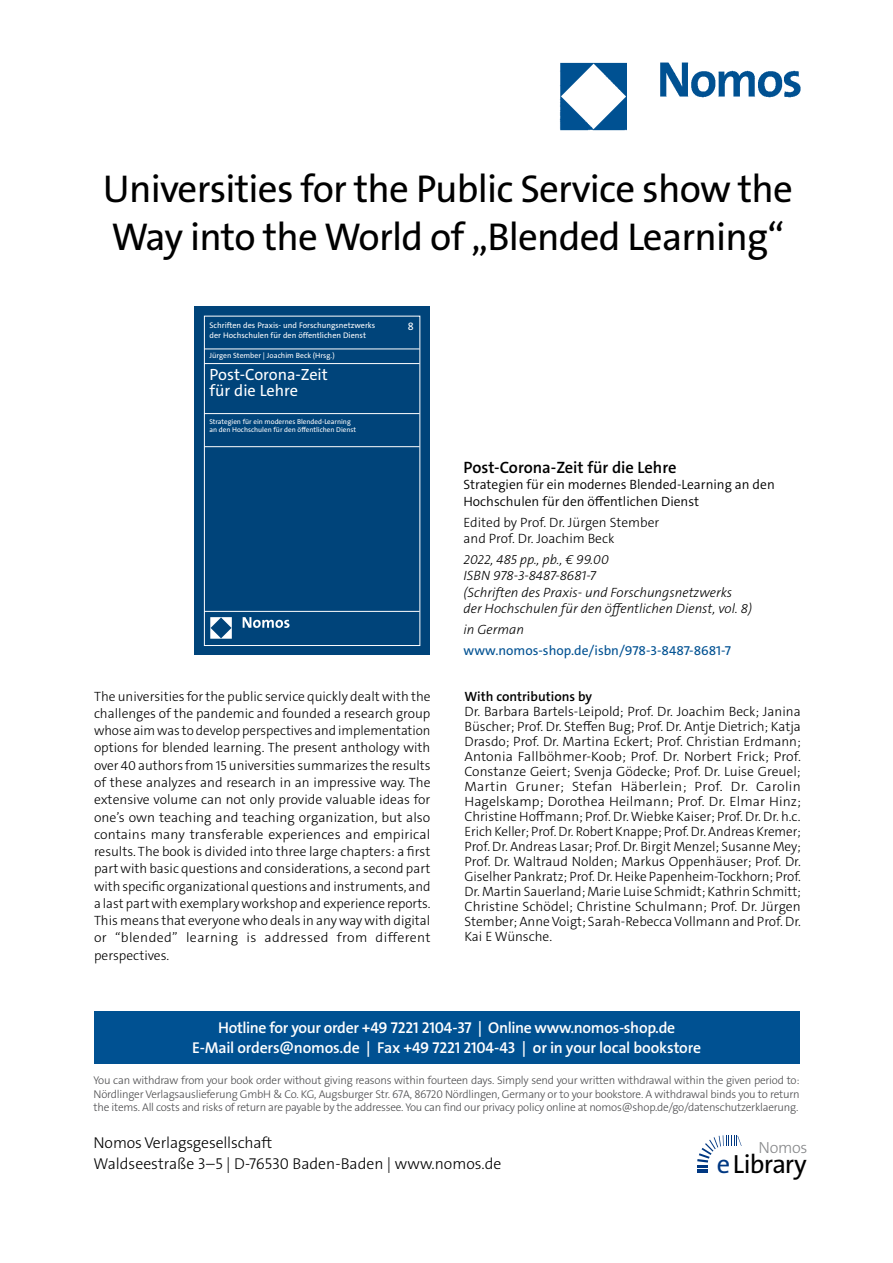
<style>
.page{position:relative;width:893px;height:1263px;background:#fff}
.page>*{position:absolute;margin:0;border:0;box-sizing:border-box;transform-origin:0 0}
.t1{font:39px/48px "The Sans Os F";letter-spacing:-.02em;color:#000}
.t2{font:26.4px "The Sans Os F";letter-spacing:-.03em;color:#000}
.t3{font:600 16.5px "The Sans C5";color:#000}
.t4{font:16.35px/16.4px "The Sans C5";color:#fff}
.t5{font:300 16.2px "The Sans Os F";letter-spacing:-.02em;color:#87888a}
.t6{font:600 15.75px/21px "The Sans Os F";letter-spacing:-.02em;color:#fff;text-align:center}
.t7{font:300 15.75px/21px "The Sans Os F";color:#000}
.t8{font:300 13.5px/17.2px "The Sans C5";color:#000;text-align:justify}
.t9{font:italic 300 13.5px/16.5px "The Sans C5";color:#000}
.t10{font:300 13.5px/16.5px "The Sans C5";color:#000}
.t11{font:13.5px "The Sans C5";color:#005192}
.t12{font:600 13.5px "The Sans C5";color:#000}
.t13{font:300 11.25px/13.5px "The Sans Os F";letter-spacing:-.02em;color:#4b4b4d;text-align:justify}
.t14{font:10.8px "The Sans C5";color:#fff}
.t15{font:8.1px/9.8px "The Sans C5";color:#fff}
.t16{font:7.65px "The Sans C5";color:#fff}
.t17{font:7.05px/8.4px "The Sans C5";color:#fff}
.s1{color:#003882}
</style>
<div class="page">
<div style="left:94px;top:1011px;width:705px;height:52px;background:#005192"></div>
<svg style="left:697px;top:1135px;width:45px;height:38px"></svg>
<img style="left:559px;top:62px;width:242px;height:69px">
<div style="left:194px;top:306px;width:236px;height:348px;background:#00447a"></div>
<div style="left:204px;top:316px;width:216px;height:330px;border:1px solid #fff"></div>
<hr style="left:204px;top:349px;width:216px;height:1px;background:#fff">
<hr style="left:204px;top:413px;width:216px;height:1px;background:#fff">
<hr style="left:204px;top:446px;width:216px;height:1px;background:#fff">
<hr style="left:204px;top:611px;width:216px;height:1px;background:#fff">
<svg style="left:243px;top:617px;width:47px;height:11px"></svg>
<svg style="left:210px;top:617px;width:22px;height:22px"></svg>
<hr style="left:204px;top:363px;width:216px;height:1px;background:#fff">
<h1 class="t1" style="left:103px;top:168px;width:692px">Universities for the Public Service show the<br>Way into the World of „Blended Learning“</h1>
<p class="t15" style="left:209px;top:320px;width:167px">Schriften des Praxis- und Forschungsnetzwerks der Hochschulen für den öffentlichen Dienst</p>
<p class="t14" style="left:408px;top:319px;width:7px">8</p>
<p class="t16" style="left:209px;top:351px;width:127px">Jürgen Stember | Joachim Beck (Hrsg.)</p>
<p class="t4" style="left:209px;top:367px;width:120px">Post-Corona-Zeit für die Lehre</p>
<p class="t17" style="left:209px;top:417px;width:148px">Strategien für ein modernes Blended-Learning an den Hochschulen für den öffentlichen Dienst</p>
<p class="t3" style="left:463px;top:457px;width:215px">Post-Corona-Zeit für die Lehre</p>
<p class="t10" style="left:463px;top:477px;width:313px">Strategien für ein modernes Blended-Learning an den<br>Hochschulen für den öffentlichen Dienst</p>
<p class="t8" style="left:463px;top:514px;width:197px;line-height:16.5px">Edited by Prof. Dr. Jürgen Stember and Prof. Dr. Joachim Beck</p>
<p class="t9" style="left:463px;top:551px;width:290px">2022, 485 pp., pb., € 99.00<br>ISBN 978-3-8487-8681-7<br>(Schriften des Praxis- und Forschungsnetzwerks der Hochschulen für den öffentlichen Dienst, vol. 8)</p>
<p class="t9" style="left:463px;top:621px;width:62px">in German</p>
<p class="t11" style="left:463px;top:642px;width:269px">www.nomos-shop.de/isbn/978-3-8487-8681-7</p>
<p class="t8" style="left:94px;top:688px;width:338px">The universities for the public service quickly dealt with the challenges of the pandemic and founded a research group whose aim was to develop perspectives and implementation options for blended learning. The present anthology with over 40 authors from 15 universities summarizes the results of these analyzes and research in an impressive way. The extensive volume can not only provide valuable ideas for one’s own teaching and teaching organization, but also contains many transferable experiences and empirical results. The book is divided into three large chapters: a first part with basic questions and considerations, a second part with specific organizational questions and instruments, and a last part with exemplary workshop and experience reports.<br>This means that everyone who deals in any way with digital or “blended” learning is addressed from different perspectives.</p>
<p class="t12" style="left:464px;top:687px;width:129px">With contributions by</p>
<p class="t8" style="left:464px;top:704px;width:338px;line-height:15px">Dr. Barbara Bartels-Leipold; Prof. Dr. Joachim Beck; Janina Büscher; Prof. Dr. Steffen Bug; Prof. Dr. Antje Dietrich; Katja Drasdo; Prof. Dr. Martina Eckert; Prof. Christian Erdmann; Antonia Fallböhmer-Koob; Prof. Dr. Norbert Frick; Prof.<br>Constanze Geiert; Svenja Gödecke; Prof. Dr. Luise Greuel; Martin Gruner; Stefan Häberlein; Prof. Dr. Carolin Hagelskamp; Dorothea Heilmann; Prof. Dr. Elmar Hinz; Christine Hoffmann; Prof. Dr. Wiebke Kaiser; Prof. Dr. Dr. h.c.<br>Erich Keller; Prof. Dr. Robert Knappe; Prof. Dr. Andreas Kremer; Prof. Dr. Andreas Lasar; Prof. Dr. Birgit Menzel; Susanne Mey; Prof. Dr. Waltraud Nolden; Markus Oppenhäuser; Prof. Dr.<br>Giselher Pankratz; Prof. Dr. Heike Papenheim-Tockhorn; Prof.<br>Dr. Martin Sauerland; Marie Luise Schmidt; Kathrin Schmitt; Christine Schödel; Christine Schulmann; Prof. Dr. Jürgen Stember; Anne Voigt; Sarah-Rebecca Vollmann and Prof. Dr.<br>Kai E Wünsche.</p>
<p class="t6" style="left:192px;top:1017px;width:510px">Hotline for your order +49 7221 2104-37 | Online www.nomos-shop.de<br>E-Mail orders@nomos.de | Fax +49 7221 2104-43 | or in your local bookstore</p>
<p class="t13" style="left:94px;top:1074px;width:708px">You can withdraw from your book order without giving reasons within fourteen days. Simply send your written withdrawal within the given period to:<br>Nördlinger Verlagsauslieferung GmbH &amp; Co. KG, Augsburger Str. 67A, 86720 Nördlingen, Germany or to your bookstore. A withdrawal binds you to return the items. All costs and risks of return are payable by the addressee. You can find our privacy policy online at nomos@shop.de/go/datenschutzerklaerung.</p>
<p class="t7" style="left:94px;top:1133px;width:409px">Nomos Verlagsgesellschaft<br>Waldseestraße 3–5 | D-76530 Baden-Baden | www.nomos.de</p>
<p class="t5" style="left:758px;top:1137px;width:51px">Nomos</p>
<h2 class="t2" style="left:717px;top:1153px;width:91px"><span class="s1">e</span>Library</h2>
</div>
